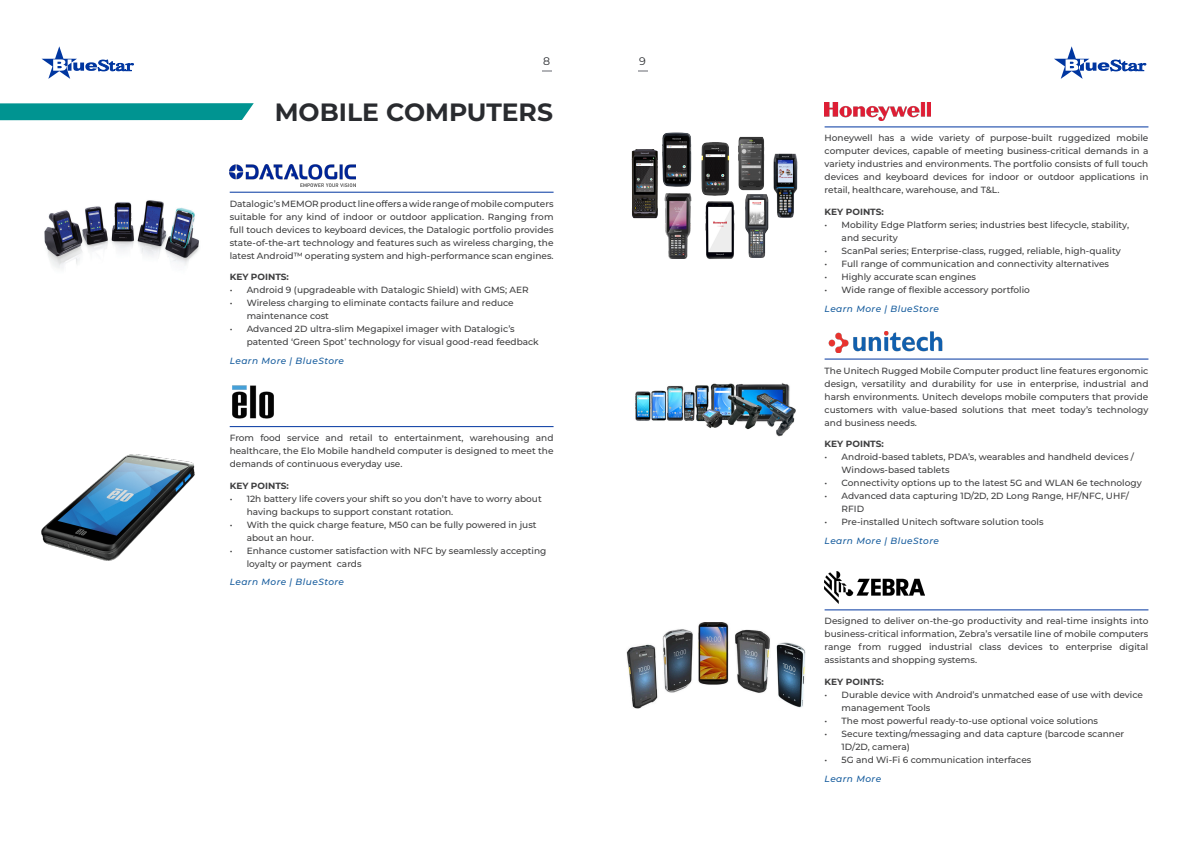
<style>
.page{position:relative;width:1191px;height:842px;background:#fff}
.page>*{position:absolute;margin:0;border:0;box-sizing:border-box;transform-origin:0 0}
.Headline{font:700 25px "Montserrat";color:#292b2f}
.t1{font:11px "Montserrat";color:#292b2f}
.Paragraph{font:500 9px/13px "Montserrat";color:#3e3e3f}
.Websites{font:italic 500 9px "Montserrat";letter-spacing:.05em;color:#175d9e}
.KeyPoints{font:700 9px "Montserrat";color:#3e3e3f}
</style>
<div class="page">
<img style="left:41px;top:454px;width:153px;height:106px">
<img style="left:44px;top:200px;width:155px;height:68px">
<img style="left:626px;top:622px;width:179px;height:87px">
<img style="left:635px;top:382px;width:161px;height:55px">
<img style="left:631px;top:149px;width:22px;height:70px">
<img style="left:738px;top:136px;width:27px;height:48px">
<img style="left:738px;top:184px;width:28px;height:74px">
<img style="left:766px;top:153px;width:32px;height:79px">
<img style="left:701px;top:142px;width:28px;height:54px">
<img style="left:653px;top:132px;width:39px;height:61px">
<img style="left:645px;top:193px;width:65px;height:65px">
<img style="left:688px;top:198px;width:65px;height:61px">
<svg style="left:42px;top:46px;width:92px;height:33px"></svg>
<svg style="left:1054px;top:46px;width:92px;height:33px"></svg>
<svg style="left:0;top:103px;width:254px;height:17px;background:#0a9895"></svg>
<svg style="left:638px;top:70px;width:9px;height:2px"></svg>
<svg style="left:542px;top:70px;width:10px;height:2px"></svg>
<hr style="left:824px;top:126px;width:324px;height:1px;background:#0036a0">
<hr style="left:824px;top:359px;width:324px;height:1px;background:#0036a0">
<hr style="left:824px;top:609px;width:324px;height:1px;background:#0036a0">
<img style="left:824px;top:102px;width:106px;height:19px">
<img style="left:828px;top:331px;width:115px;height:22px">
<img style="left:824px;top:571px;width:100px;height:33px">
<hr style="left:230px;top:192px;width:323px;height:1px;background:#0036a0">
<hr style="left:230px;top:426px;width:323px;height:1px;background:#0036a0">
<img style="left:230px;top:164px;width:126px;height:22px">
<img style="left:232px;top:385px;width:42px;height:34px">
<p class="t1" style="left:543px;top:53px;width:9px">8</p>
<p class="t1" style="left:639px;top:53px;width:8px">9</p>
<p class="Headline" style="left:275px;top:94px;width:280px">MOBILE COMPUTERS</p>
<p class="Paragraph" style="left:230px;top:197px;width:325px;text-align:justify">Datalogic’s MEMOR product line offers a wide range of mobile computers suitable for any kind of indoor or outdoor application. Ranging from full touch devices to keyboard devices, the Datalogic portfolio provides state-of-the-art technology and features such as wireless charging, the latest Android™ operating system and high-performance scan engines.</p>
<p class="KeyPoints" style="left:230px;top:270px;width:61px">KEY POINTS:</p>
<p class="Paragraph" style="left:230px;top:283px;width:300px">• Android 9 (upgradeable with Datalogic Shield) with GMS; AER</p>
<p class="Paragraph" style="left:247px;top:296px;width:268px;text-indent:-17px">• Wireless charging to eliminate contacts failure and reduce maintenance cost</p>
<p class="Paragraph" style="left:247px;top:322px;width:294px;text-indent:-17px">• Advanced 2D ultra-slim Megapixel imager with Datalogic’s patented ‘Green Spot’ technology for visual good-read feedback</p>
<p class="Websites" style="left:230px;top:354px;width:116px">Learn More | BlueStore</p>
<p class="Paragraph" style="left:230px;top:431px;width:325px;text-align:justify">From food service and retail to entertainment, warehousing and healthcare, the Elo Mobile handheld computer is designed to meet the demands of continuous everyday use.</p>
<p class="KeyPoints" style="left:230px;top:479px;width:61px">KEY POINTS:</p>
<p class="Paragraph" style="left:247px;top:491px;width:296px;text-indent:-17px">• 12h battery life covers your shift so you don’t have to worry about having backups to support constant rotation.</p>
<p class="Paragraph" style="left:247px;top:517px;width:291px;text-indent:-17px">• With the quick charge feature, M50 can be fully powered in just about an hour.</p>
<p class="Paragraph" style="left:247px;top:543px;width:301px;text-indent:-17px">• Enhance customer satisfaction with NFC by seamlessly accepting loyalty or payment cards</p>
<p class="Websites" style="left:230px;top:576px;width:116px">Learn More | BlueStore</p>
<p class="Paragraph" style="left:824px;top:131px;width:325px;text-align:justify">Honeywell has a wide variety of purpose-built ruggedized mobile computer devices, capable of meeting business-critical demands in a variety industries and environments. The portfolio consists of full touch devices and keyboard devices for indoor or outdoor applications in retail, healthcare, warehouse, and T&amp;L.</p>
<p class="KeyPoints" style="left:824px;top:205px;width:61px">KEY POINTS:</p>
<p class="Paragraph" style="left:841px;top:218px;width:289px;text-indent:-17px">• Mobility Edge Platform series; industries best lifecycle, stability, and security</p>
<p class="Paragraph" style="left:824px;top:244px;width:298px">• ScanPal series; Enterprise-class, rugged, reliable, high-quality</p>
<p class="Paragraph" style="left:824px;top:257px;width:286px">• Full range of communication and connectivity alternatives</p>
<p class="Paragraph" style="left:824px;top:270px;width:153px">• Highly accurate scan engines</p>
<p class="Paragraph" style="left:824px;top:283px;width:207px">• Wide range of flexible accessory portfolio</p>
<p class="Websites" style="left:824px;top:302px;width:116px">Learn More | BlueStore</p>
<p class="Paragraph" style="left:824px;top:363px;width:325px;text-align:justify">The Unitech Rugged Mobile Computer product line features ergonomic design, versatility and durability for use in enterprise, industrial and harsh environments. Unitech develops mobile computers that provide customers with value-based solutions that meet today’s technology and business needs.</p>
<p class="KeyPoints" style="left:824px;top:437px;width:61px">KEY POINTS:</p>
<p class="Paragraph" style="left:841px;top:450px;width:294px;text-indent:-17px">• Android-based tablets, PDA’s, wearables and handheld devices /<br>Windows-based tablets</p>
<p class="Paragraph" style="left:824px;top:476px;width:319px">• Connectivity options up to the latest 5G and WLAN 6e technology</p>
<p class="Paragraph" style="left:841px;top:489px;width:289px;text-indent:-17px">• Advanced data capturing 1D/2D, 2D Long Range, HF/NFC, UHF/<br>RFID</p>
<p class="Paragraph" style="left:824px;top:515px;width:220px">• Pre-installed Unitech software solution tools</p>
<p class="Websites" style="left:824px;top:534px;width:116px">Learn More | BlueStore</p>
<p class="Paragraph" style="left:824px;top:614px;width:325px;text-align:justify">Designed to deliver on-the-go productivity and real-time insights into business-critical information, Zebra’s versatile line of mobile computers range from rugged industrial class devices to enterprise digital assistants and shopping systems.</p>
<p class="KeyPoints" style="left:824px;top:675px;width:61px">KEY POINTS:</p>
<p class="Paragraph" style="left:841px;top:688px;width:303px;text-indent:-17px">• Durable device with Android’s unmatched ease of use with device management Tools</p>
<p class="Paragraph" style="left:824px;top:714px;width:275px">• The most powerful ready-to-use optional voice solutions</p>
<p class="Paragraph" style="left:841px;top:727px;width:284px;text-indent:-17px">• Secure texting/messaging and data capture (barcode scanner<br>1D/2D, camera)</p>
<p class="Paragraph" style="left:824px;top:753px;width:208px">• 5G and Wi-Fi 6 communication interfaces</p>
<p class="Websites" style="left:824px;top:772px;width:58px">Learn More</p>
</div>
